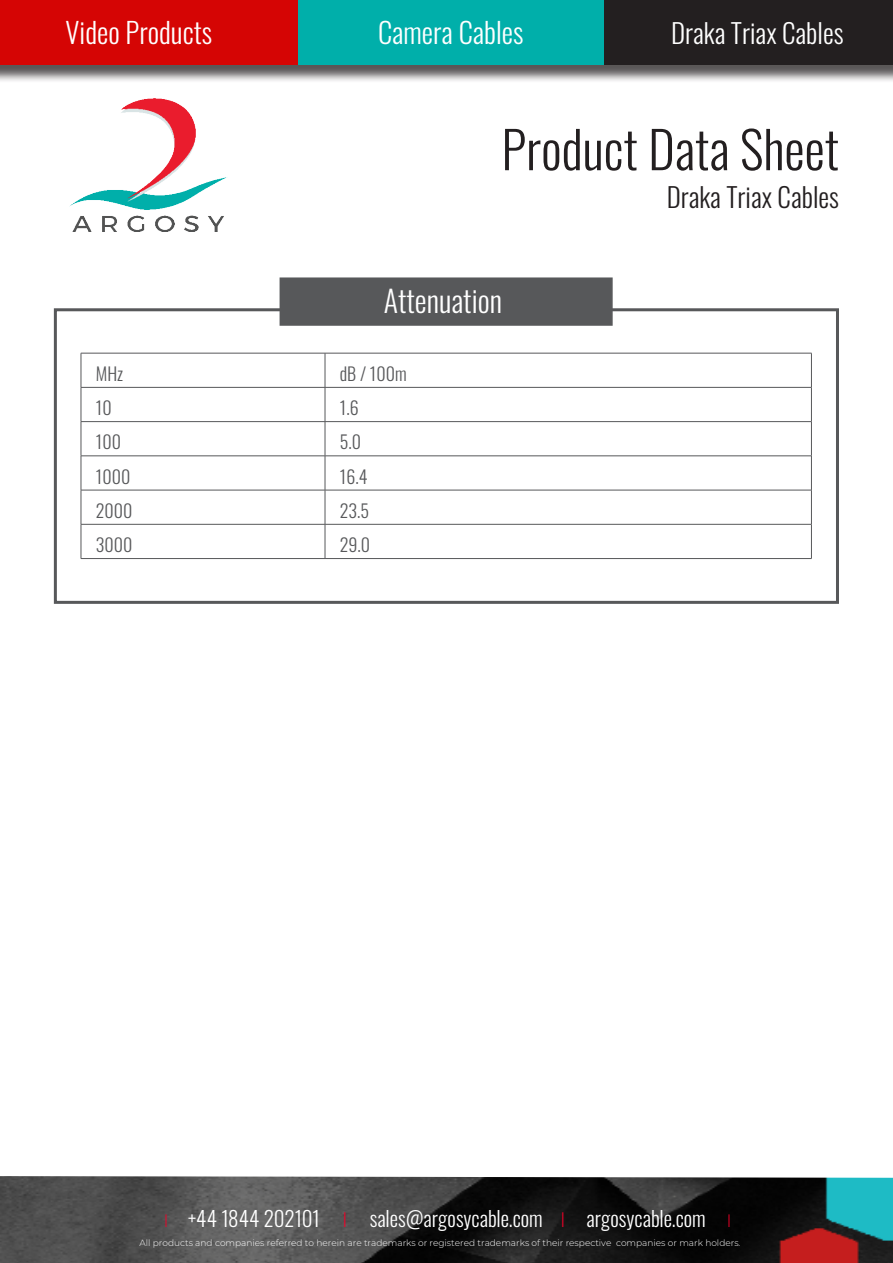
<style>
.page{position:relative;width:893px;height:1263px;background:#fff}
.page>*{position:absolute;margin:0;border:0;box-sizing:border-box;transform-origin:0 0}
.t1{font:300 51px "Oswald";color:#231f20}
.t2{font:300 30px "Oswald";color:#fff}
.t3{font:300 28.5px "Oswald";color:#fff}
.t4{font:300 27px "Oswald";color:#231f20}
.t5{font:300 27px "Oswald";color:#fff}
.t6{font:300 21px "Oswald";color:#fff}
.t7{font:300 18px "Oswald";color:#57585a}
.t8{font:300 9px "Montserrat";color:#fff}
.s1{font-family:"Montserrat";font-size:18px;color:#ef0027}
.s2{font-family:"Montserrat";color:#ef0027}
</style>
<div class="page">
<div style="left:0;top:2px;width:893px;height:81px;background:#231f20;opacity:.75"></div>
<div style="left:0;top:0;width:893px;height:65px;background:#d50504"></div>
<div style="left:596px;top:0;width:297px;height:64px;background:#231f20"></div>
<div style="left:298px;top:0;width:305px;height:64px;background:#00afaa"></div>
<img style="left:69px;top:99px;width:158px;height:133px">
<div style="left:54px;top:308px;width:785px;height:296px;border:3px solid #57585a"></div>
<div style="left:280px;top:277px;width:333px;height:49px;background:#57585a;border:2px solid #57585a"></div>
<img style="left:0;top:1176px;width:893px;height:87px">
<hr style="left:81px;top:353px;width:244px;height:1px;background:#57585a">
<hr style="left:81px;top:353px;width:1px;height:34px;background:#57585a">
<hr style="left:325px;top:353px;width:487px;height:1px;background:#57585a">
<hr style="left:325px;top:353px;width:1px;height:34px;background:#57585a">
<hr style="left:811px;top:353px;width:1px;height:34px;background:#57585a">
<hr style="left:81px;top:387px;width:244px;height:1px;background:#57585a">
<hr style="left:81px;top:388px;width:1px;height:33px;background:#57585a">
<hr style="left:325px;top:387px;width:487px;height:1px;background:#57585a">
<hr style="left:325px;top:388px;width:1px;height:33px;background:#57585a">
<hr style="left:811px;top:388px;width:1px;height:33px;background:#57585a">
<hr style="left:81px;top:421px;width:244px;height:1px;background:#57585a">
<hr style="left:81px;top:422px;width:1px;height:34px;background:#57585a">
<hr style="left:325px;top:421px;width:487px;height:1px;background:#57585a">
<hr style="left:325px;top:422px;width:1px;height:34px;background:#57585a">
<hr style="left:811px;top:422px;width:1px;height:34px;background:#57585a">
<hr style="left:81px;top:456px;width:244px;height:1px;background:#57585a">
<hr style="left:81px;top:456px;width:1px;height:34px;background:#57585a">
<hr style="left:325px;top:456px;width:487px;height:1px;background:#57585a">
<hr style="left:325px;top:456px;width:1px;height:34px;background:#57585a">
<hr style="left:811px;top:456px;width:1px;height:34px;background:#57585a">
<hr style="left:81px;top:490px;width:244px;height:1px;background:#57585a">
<hr style="left:81px;top:490px;width:1px;height:34px;background:#57585a">
<hr style="left:325px;top:490px;width:487px;height:1px;background:#57585a">
<hr style="left:325px;top:490px;width:1px;height:34px;background:#57585a">
<hr style="left:811px;top:490px;width:1px;height:34px;background:#57585a">
<hr style="left:81px;top:524px;width:244px;height:1px;background:#57585a">
<hr style="left:81px;top:524px;width:1px;height:34px;background:#57585a">
<hr style="left:325px;top:524px;width:487px;height:1px;background:#57585a">
<hr style="left:325px;top:524px;width:1px;height:34px;background:#57585a">
<hr style="left:811px;top:524px;width:1px;height:34px;background:#57585a">
<hr style="left:81px;top:558px;width:244px;height:1px;background:#57585a">
<hr style="left:325px;top:558px;width:487px;height:1px;background:#57585a">
<p class="t3" style="left:66px;top:7px;width:148px">Video Products</p>
<p class="t3" style="left:378px;top:7px;width:147px">Camera Cables</p>
<p class="t5" style="left:671px;top:9px;width:174px">Draka Triax Cables</p>
<p class="t1" style="left:501px;top:104px;width:339px">Product Data Sheet</p>
<p class="t4" style="left:667px;top:173px;width:174px">Draka Triax Cables</p>
<p class="t2" style="left:384px;top:274px;width:120px">Attenuation</p>
<p class="t7" style="left:96px;top:358px;width:29px">MHz</p>
<p class="t7" style="left:340px;top:358px;width:68px">dB / 100m</p>
<p class="t7" style="left:96px;top:392px;width:17px">10</p>
<p class="t7" style="left:340px;top:392px;width:20px">1.6</p>
<p class="t7" style="left:96px;top:426px;width:27px">100</p>
<p class="t7" style="left:340px;top:426px;width:23px">5.0</p>
<p class="t7" style="left:96px;top:460px;width:36px">1000</p>
<p class="t7" style="left:340px;top:460px;width:29px">16.4</p>
<p class="t7" style="left:96px;top:495px;width:38px">2000</p>
<p class="t7" style="left:340px;top:495px;width:31px">23.5</p>
<p class="t7" style="left:96px;top:529px;width:38px">3000</p>
<p class="t7" style="left:340px;top:529px;width:32px">29.0</p>
<p class="t6" style="left:164px;top:1199px;width:570px"><span class="s1">I</span> +44 1844 202101 <span class="s2">I</span> sales@argosycable.com <span class="s2">I</span> argosycable.com <span class="s1">I</span></p>
<p class="t8" style="left:139px;top:1237px;width:602px">All products and companies referred to herein are trademarks or registered trademarks of their respective companies or mark holders.</p>
</div>
